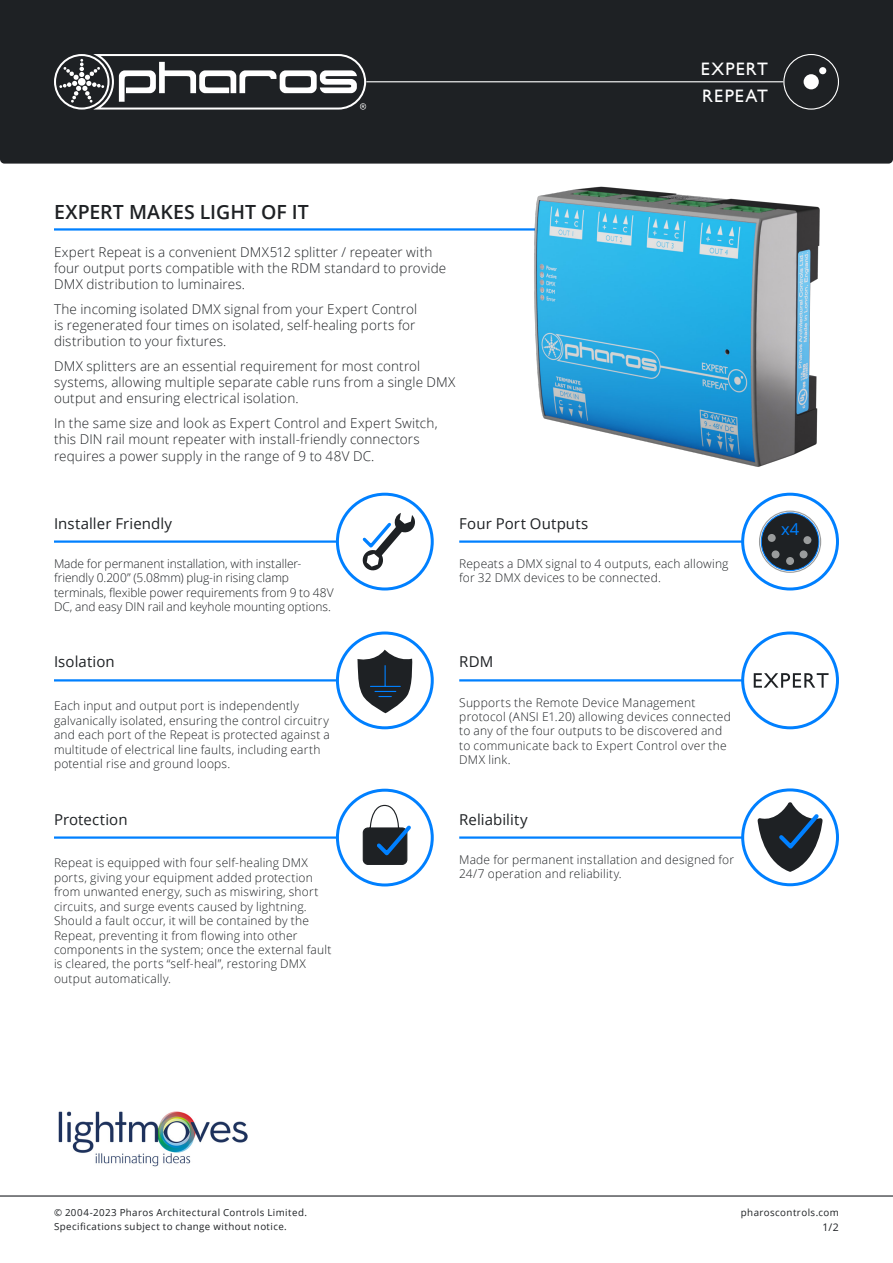
<style>
.page{position:relative;width:893px;height:1263px;background:#fff}
.page>*{position:absolute;margin:0;border:0;box-sizing:border-box;transform-origin:0 0}
.Heading_1{font:600 19.5px "Open Sans";letter-spacing:.005em;color:#1e2124}
.t1{font:18px/27.5px "Gill Sans";letter-spacing:.07em;color:#fff}
.t2{font:16.5px "Open Sans";color:#0080ff}
.Heading_2{font:15px "Open Sans";letter-spacing:.005em;color:#1e2124}
.Body_Text{font:300 13.5px/16.2px "Open Sans";letter-spacing:.01em;color:#1e2124}
.Body_Text-2{font:300 12px/14.4px "Open Sans";letter-spacing:.015em;color:#1e2124}
.Body_Text-3{font:300 12px/14.4px "Open Sans";letter-spacing:-.005em;color:#1e2124}
.t3{font:10.5px "Open Sans";color:#1e2124}
.t4{font:9.75px/13.5px "Open Sans";letter-spacing:.045em;color:#1e2124}
</style>
<div class="page">
<div style="left:0;top:0;width:893px;height:164px;background:#1e2124"></div>
<hr style="left:366px;top:81px;width:417px;height:1px;background:#fff">
<svg style="left:54px;top:54px;width:312px;height:56px"></svg>
<div style="left:783px;top:54px;width:56px;height:56px;border:1px solid #fff;border-radius:50%"></div>
<div style="left:804px;top:74px;width:15px;height:15px;background:#fff;border-radius:50%"></div>
<div style="left:819px;top:67px;width:7px;height:7px;background:#fff;border-radius:50%"></div>
<hr style="left:0;top:1195px;width:893px;height:1px;background:#1e2124">
<hr style="left:54px;top:540px;width:340px;height:3px;background:#0080ff">
<hr style="left:54px;top:679px;width:340px;height:2px;background:#0080ff">
<hr style="left:54px;top:836px;width:340px;height:3px;background:#0080ff">
<hr style="left:459px;top:540px;width:326px;height:3px;background:#0080ff">
<hr style="left:459px;top:679px;width:326px;height:2px;background:#0080ff">
<div style="left:337px;top:633px;width:95px;height:95px;background:#fff;border-radius:50%"></div>
<svg style="left:357px;top:650px;width:56px;height:63px"></svg>
<div style="left:336px;top:631px;width:98px;height:98px;border:3px solid #0080ff;border-radius:50%"></div>
<div style="left:337px;top:790px;width:95px;height:95px;background:#fff;border-radius:50%"></div>
<svg style="left:362px;top:804px;width:49px;height:61px"></svg>
<div style="left:336px;top:789px;width:98px;height:97px;border:3px solid #0080ff;border-radius:50%"></div>
<svg style="left:743px;top:494px;width:94px;height:95px"></svg>
<div style="left:761px;top:513px;width:58px;height:57px;background:#1e2124;border-radius:50%"></div>
<div style="left:761px;top:512px;width:58px;height:59px;border:1px solid #0080ff;border-radius:50%"></div>
<div style="left:759px;top:511px;width:62px;height:62px;border:1px solid #9a9c9d;border-radius:50%"></div>
<div style="left:786px;top:557px;width:8px;height:8px;background:#9a9c9d;border-radius:50%"></div>
<div style="left:772px;top:550px;width:7px;height:8px;background:#9a9c9d;border-radius:50%"></div>
<div style="left:800px;top:550px;width:8px;height:8px;background:#9a9c9d;border-radius:50%"></div>
<div style="left:803px;top:536px;width:8px;height:8px;background:#9a9c9d;border-radius:50%"></div>
<div style="left:768px;top:534px;width:8px;height:8px;background:#9a9c9d;border-radius:50%"></div>
<div style="left:741px;top:493px;width:98px;height:97px;border:3px solid #0080ff;border-radius:50%"></div>
<hr style="left:459px;top:836px;width:326px;height:3px;background:#0080ff">
<hr style="left:54px;top:228px;width:557px;height:3px;background:#0080ff">
<img style="left:512px;top:186px;width:308px;height:281px">
<div style="left:743px;top:633px;width:94px;height:95px;background:#fff;border-radius:50%"></div>
<svg style="left:754px;top:673px;width:74px;height:15px"></svg>
<div style="left:741px;top:631px;width:98px;height:98px;border:3px solid #0080ff;border-radius:50%"></div>
<div style="left:337px;top:494px;width:95px;height:95px;background:#fff;border-radius:50%"></div>
<svg style="left:362px;top:513px;width:53px;height:58px"></svg>
<div style="left:336px;top:493px;width:98px;height:97px;border:3px solid #0080ff;border-radius:50%"></div>
<svg style="left:743px;top:790px;width:94px;height:95px"></svg>
<svg style="left:756px;top:801px;width:68px;height:70px"></svg>
<div style="left:741px;top:788px;width:98px;height:98px;border:3px solid #0080ff;border-radius:50%"></div>
<img style="left:58px;top:1111px;width:190px;height:56px">
<h2 class="t1" style="left:701px;top:55px;width:69px">EXPERT<br>REPEAT</h2>
<p class="Heading_1" style="left:54px;top:199px;width:257px">EXPERT MAKES LIGHT OF IT</p>
<p class="Body_Text" style="left:54px;top:243px;width:394px">Expert Repeat is a convenient DMX512 splitter / repeater with four output ports compatible with the RDM standard to provide<br>DMX distribution to luminaires.</p>
<p class="Body_Text" style="left:54px;top:301px;width:365px">The incoming isolated DMX signal from your Expert Control is regenerated four times on isolated, self-healing ports for distribution to your fixtures.</p>
<p class="Body_Text" style="left:54px;top:358px;width:403px">DMX splitters are an essential requirement for most control systems, allowing multiple separate cable runs from a single DMX output and ensuring electrical isolation.</p>
<p class="Body_Text" style="left:54px;top:415px;width:385px">In the same size and look as Expert Control and Expert Switch, this DIN rail mount repeater with install-friendly connectors requires a power supply in the range of 9 to 48V DC.</p>
<p class="Heading_2" style="left:54px;top:513px;width:120px">Installer Friendly</p>
<p class="Heading_2" style="left:459px;top:513px;width:131px">Four Port Outputs</p>
<p class="Body_Text-3" style="left:54px;top:556px;width:281px">Made for permanent installation, with installer&shy;friendly 0.200” (5.08mm) plug-in rising clamp terminals, flexible power requirements from 9 to 48V DC, and easy DIN rail and keyhole mounting options.</p>
<p class="Body_Text-2" style="left:459px;top:556px;width:271px">Repeats a DMX signal to 4 outputs, each allowing for 32 DMX devices to be connected.</p>
<p class="Heading_2" style="left:54px;top:652px;width:62px">Isolation</p>
<p class="Heading_2" style="left:459px;top:652px;width:36px">RDM</p>
<p class="Body_Text-2" style="left:54px;top:698px;width:277px">Each input and output port is independently galvanically isolated, ensuring the control circuitry and each port of the Repeat is protected against a multitude of electrical line faults, including earth potential rise and ground loops.</p>
<p class="Body_Text-2" style="left:459px;top:695px;width:273px">Supports the Remote Device Management protocol (ANSI E1.20) allowing devices connected to any of the four outputs to be discovered and to communicate back to Expert Control over the DMX link.</p>
<p class="Heading_2" style="left:54px;top:809px;width:75px">Protection</p>
<p class="Body_Text-2" style="left:54px;top:856px;width:279px">Repeat is equipped with four self-healing DMX ports, giving your equipment added protection from unwanted energy, such as miswiring, short circuits, and surge events caused by lightning.<br>Should a fault occur, it will be contained by the Repeat, preventing it from flowing into other components in the system; once the external fault is cleared, the ports “self-heal”, restoring DMX output automatically.</p>
<p class="Heading_2" style="left:459px;top:809px;width:70px">Reliability</p>
<p class="Body_Text-2" style="left:459px;top:852px;width:276px">Made for permanent installation and designed for<br>24/7 operation and reliability.</p>
<p class="t2" style="left:781px;top:517px;width:20px">x4</p>
<p class="t4" style="left:54px;top:1206px;width:254px">© 2004-2023 Pharos Architectural Controls Limited.<br>Specifications subject to change without notice.</p>
<p class="t4" style="left:741px;top:1206px;width:100px">pharoscontrols.com</p>
<p class="t3" style="left:822px;top:1219px;width:18px">1/2</p>
</div>
